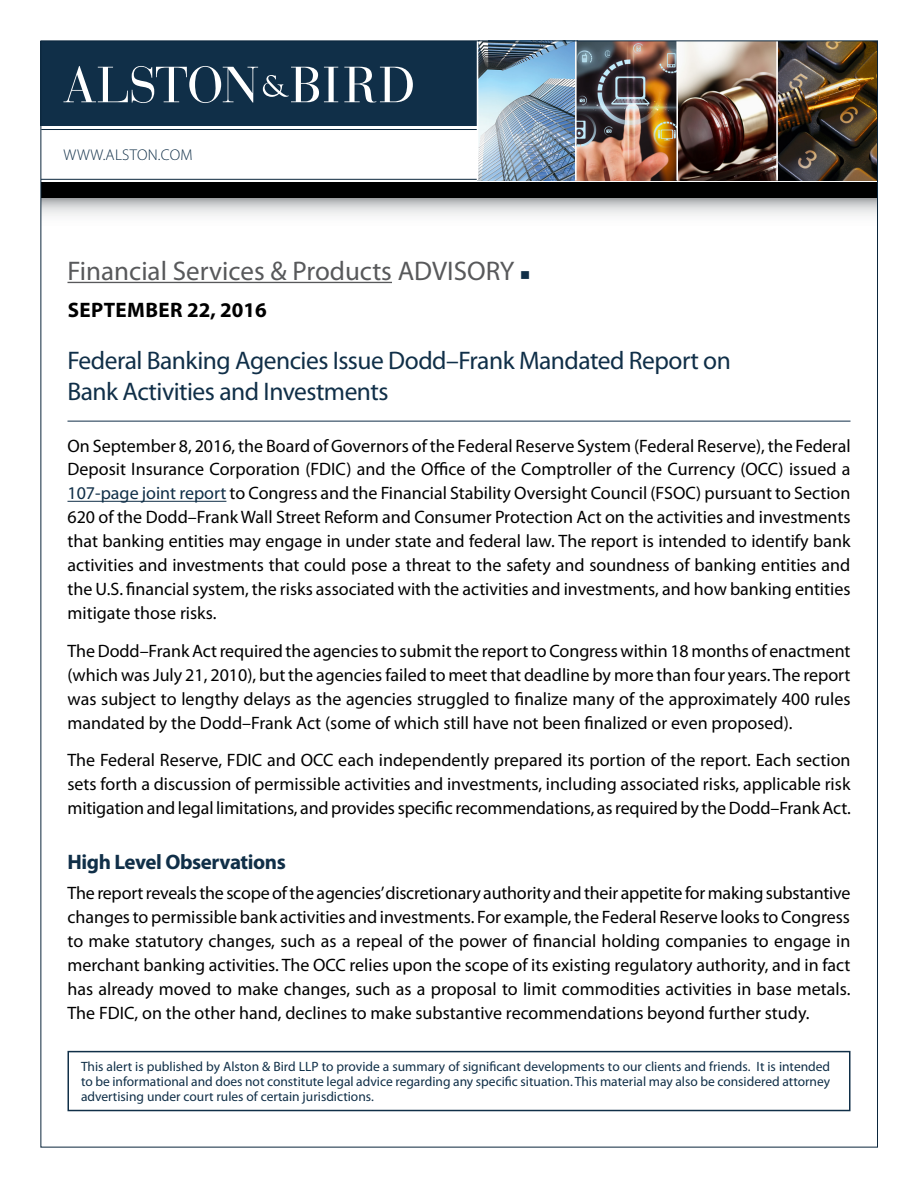
<style>
.page{position:relative;width:918px;height:1188px;background:#fff}
.page>*{position:absolute;margin:0;border:0;box-sizing:border-box;transform-origin:0 0}
.t1{font:27px "Myriad Pro";color:#58595b}
.t2{font:25.5px/31.5px "Myriad Pro";letter-spacing:-.02em;color:#102f48}
.t3{font:700 21px "Myriad Pro";letter-spacing:-.02em;color:#102f48}
.t4{font:700 21px "Myriad Pro";letter-spacing:.02em;color:#000}
.t5{font:18px/24px "Myriad Pro";color:#000;text-align:justify}
.t6{font:300 15.6px "Myriad Pro";letter-spacing:.02em;color:#102f48}
.t7{font:13.5px/15px "Myriad Pro";color:#102f48;text-align:justify}
.s1{color:#102f48}
</style>
<div class="page">
<svg style="left:42px;top:198px;width:834px;height:18px"></svg>
<div style="left:40px;top:41px;width:836px;height:85px;background:#102f48"></div>
<img style="left:478px;top:42px;width:398px;height:138px">
<hr style="left:477px;top:40px;width:1px;height:140px;background:#fff">
<hr style="left:575px;top:40px;width:2px;height:140px;background:#fff">
<hr style="left:676px;top:40px;width:2px;height:140px;background:#fff">
<hr style="left:776px;top:40px;width:2px;height:140px;background:#fff">
<svg style="left:344px;top:67px;width:69px;height:36px"></svg>
<svg style="left:63px;top:66px;width:275px;height:37px"></svg>
<hr style="left:41px;top:129px;width:436px;height:1px;background:#0b263c">
<hr style="left:41px;top:179px;width:436px;height:1px;background:#0b263c">
<div style="left:41px;top:182px;width:837px;height:16px;background:#000"></div>
<div style="left:68px;top:1051px;width:782px;height:60px;border:2px solid #102f48"></div>
<hr style="left:68px;top:282px;width:324px;height:1px;background:#58595b">
<hr style="left:68px;top:421px;width:782px;height:1px;background:#102f48">
<hr style="left:68px;top:501px;width:158px;height:1px;background:#102f48">
<p class="t6" style="left:64px;top:145px;width:131px">WWW.ALSTON.COM</p>
<h1 class="t1" style="left:68px;top:254px;width:464px">Financial Services &amp; Products ADVISORY <span class="s1">■</span></h1>
<p class="t4" style="left:68px;top:296px;width:201px">SEPTEMBER 22, 2016</p>
<h2 class="t2" style="left:68px;top:344px;width:665px">Federal Banking Agencies Issue Dodd–Frank Mandated Report on<br>Bank Activities and Investments</h2>
<p class="t5" style="left:68px;top:433px;width:785px">On September 8, 2016, the Board of Governors of the Federal Reserve System (Federal Reserve), the Federal Deposit Insurance Corporation (FDIC) and the Office of the Comptroller of the Currency (OCC) issued a <span class="s1">107-page joint report</span> to Congress and the Financial Stability Oversight Council (FSOC) pursuant to Section 620 of the Dodd–Frank Wall Street Reform and Consumer Protection Act on the activities and investments that banking entities may engage in under state and federal law. The report is intended to identify bank activities and investments that could pose a threat to the safety and soundness of banking entities and the U.S. financial system, the risks associated with the activities and investments, and how banking entities mitigate those risks.</p>
<p class="t5" style="left:68px;top:639px;width:785px">The Dodd–Frank Act required the agencies to submit the report to Congress within 18 months of enactment (which was July 21, 2010), but the agencies failed to meet that deadline by more than four years. The report was subject to lengthy delays as the agencies struggled to finalize many of the approximately 400 rules mandated by the Dodd–Frank Act (some of which still have not been finalized or even proposed).</p>
<p class="t5" style="left:68px;top:748px;width:785px">The Federal Reserve, FDIC and OCC each independently prepared its portion of the report. Each section sets forth a discussion of permissible activities and investments, including associated risks, applicable risk mitigation and legal limitations, and provides specific recommendations, as required by the Dodd–Frank Act.</p>
<p class="t3" style="left:68px;top:848px;width:220px">High Level Observations</p>
<p class="t5" style="left:68px;top:881px;width:785px">The report reveals the scope of the agencies’discretionary authority and their appetite for making substantive changes to permissible bank activities and investments. For example, the Federal Reserve looks to Congress to make statutory changes, such as a repeal of the power of financial holding companies to engage in merchant banking activities. The OCC relies upon the scope of its existing regulatory authority, and in fact has already moved to make changes, such as a proposal to limit commodities activities in base metals.<br>The FDIC, on the other hand, declines to make substantive recommendations beyond further study.</p>
<p class="t7" style="left:81px;top:1058px;width:751px">This alert is published by Alston &amp; Bird LLP to provide a summary of significant developments to our clients and friends. It is intended to be informational and does not constitute legal advice regarding any specific situation. This material may also be considered attorney advertising under court rules of certain jurisdictions.</p>
</div>
